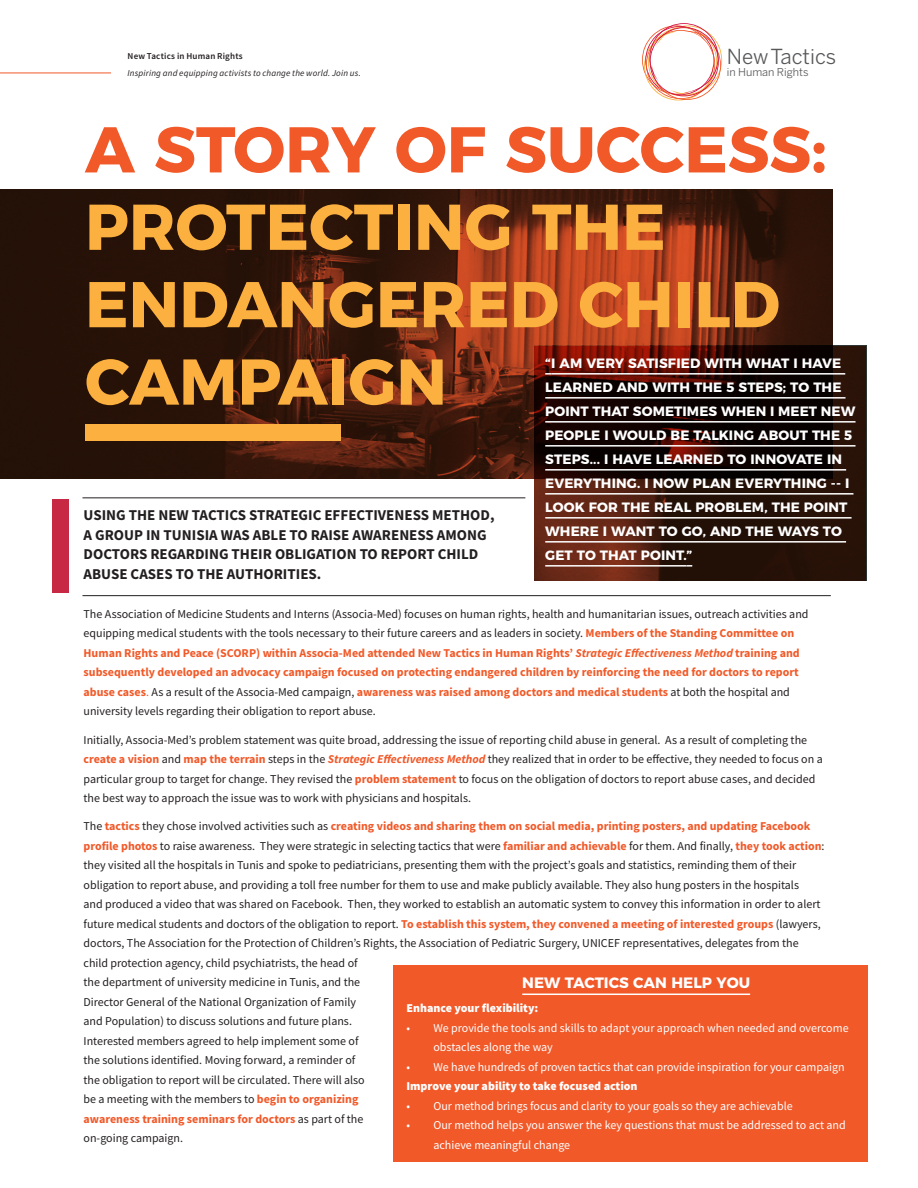
<style>
.page{position:relative;width:918px;height:1188px;background:#fff}
.page>*{position:absolute;margin:0;border:0;box-sizing:border-box;transform-origin:0 0}
.t1{font:700 64.5px/77.4px "Montserrat";color:#fbb03f}
.t2{font:700 64.5px "Montserrat";color:#f15929}
.t3{font:20.55px "Benton Sans";color:#57585a}
.t4{font:700 15px/19.5px "Source Sans Pro";color:#231f20}
.t5{font:700 15px "Montserrat";color:#fff}
.t6{font:700 13.5px/24px "Montserrat";letter-spacing:.005em;color:#fff}
.t7{font:12px/19.5px "Source Sans Pro";color:#231f20}
.t8{font:12px/19.5px "Source Sans Pro";color:#fff}
.t9{font:900 12px "Source Sans Pro";color:#fff}
.t10{font:10.8px "Benton Sans";color:#57585a}
.t11{font:italic 9px "Source Sans Pro";letter-spacing:.02em;color:#231f20}
.t12{font:600 9px "Source Sans Pro";letter-spacing:.02em;color:#231f20}
.s1{font-weight:700;color:#f15a29}
.s2{font-weight:700;font-style:italic;color:#f15a29}
.s3{color:#f15a29}
.s4{font-weight:700;color:#f15929}
.s5{font-weight:700;font-style:italic;color:#f15929}
</style>
<div class="page">
<svg style="left:0;top:189px;width:833px;height:289px;background:#4a1d0d"></svg>
<hr style="left:0;top:73px;width:111px;height:1px;background:#f15929">
<div style="left:393px;top:965px;width:474px;height:197px;background:#f15929"></div>
<hr style="left:522px;top:994px;width:228px;height:1px;background:#fff">
<svg style="left:642px;top:23px;width:80px;height:77px"></svg>
<div style="left:85px;top:425px;width:255px;height:16px;background:#fbb03f"></div>
<hr style="left:82px;top:497px;width:443px;height:1px;background:#231f20">
<div style="left:53px;top:499px;width:16px;height:94px;background:#c72944"></div>
<hr style="left:82px;top:595px;width:749px;height:1px;background:#231f20">
<svg style="left:534px;top:346px;width:332px;height:234px;background:#2c0e06"></svg>
<svg style="left:545px;top:373px;width:6px;height:2px"></svg>
<hr style="left:551px;top:373px;width:294px;height:2px;background:#fff">
<hr style="left:545px;top:397px;width:301px;height:2px;background:#fff">
<hr style="left:545px;top:421px;width:311px;height:2px;background:#fff">
<hr style="left:545px;top:445px;width:311px;height:2px;background:#fff">
<hr style="left:545px;top:469px;width:301px;height:2px;background:#fff">
<hr style="left:545px;top:493px;width:308px;height:2px;background:#fff">
<hr style="left:545px;top:517px;width:307px;height:2px;background:#fff">
<hr style="left:545px;top:541px;width:301px;height:2px;background:#fff">
<hr style="left:545px;top:565px;width:141px;height:2px;background:#fff">
<svg style="left:686px;top:565px;width:6px;height:2px"></svg>
<p class="t12" style="left:128px;top:50px;width:117px">New Tactics in Human Rights</p>
<p class="t11" style="left:128px;top:67px;width:235px">Inspiring and equipping activists to change the world. Join us.</p>
<h2 class="t3" style="left:727px;top:44px;width:111px">New Tactics</h2>
<p class="t10" style="left:727px;top:66px;width:83px">in Human Rights</p>
<h1 class="t2" style="left:85px;top:97px;width:743px">A STORY OF SUCCESS:</h1>
<h1 class="t1" style="left:85px;top:183px;width:696px">PROTECTING THE<br>ENDANGERED CHILD<br>CAMPAIGN</h1>
<p class="t6" style="left:545px;top:350px;width:312px">“I AM VERY SATISFIED WITH WHAT I HAVE LEARNED AND WITH THE 5 STEPS; TO THE POINT THAT SOMETIMES WHEN I MEET NEW PEOPLE I WOULD BE TALKING ABOUT THE 5<br>STEPS... I HAVE LEARNED TO INNOVATE IN EVERYTHING. I NOW PLAN EVERYTHING -- I LOOK FOR THE REAL PROBLEM, THE POINT WHERE I WANT TO GO, AND THE WAYS TO GET TO THAT POINT.”</p>
<p class="t4" style="left:84px;top:506px;width:412px">USING THE NEW TACTICS STRATEGIC EFFECTIVENESS METHOD, A GROUP IN TUNISIA WAS ABLE TO RAISE AWARENESS AMONG DOCTORS REGARDING THEIR OBLIGATION TO REPORT CHILD ABUSE CASES TO THE AUTHORITIES.</p>
<p class="t7" style="left:84px;top:604px;width:727px">The Association of Medicine Students and Interns (Associa-Med) focuses on human rights, health and humanitarian issues, outreach activities and equipping medical students with the tools necessary to their future careers and as leaders in society. <span class="s1">Members of the Standing Committee on Human Rights and Peace (SCORP) within Associa-Med attended New Tactics in Human Rights’</span> <span class="s2">Strategic Effectiveness Method</span> <span class="s1">training and subsequently developed an advocacy campaign focused on protecting endangered children by reinforcing the need for doctors to report abuse cases</span><span class="s3">.</span> As a result of the Associa-Med campaign, <span class="s1">awareness was raised among doctors and medical students</span> at both the hospital and university levels regarding their obligation to report abuse.</p>
<p class="t7" style="left:84px;top:730px;width:741px">Initially, Associa-Med’s problem statement was quite broad, addressing the issue of reporting child abuse in general. As a result of completing the <span class="s4">create a vision</span> and <span class="s4">map the terrain</span> steps in the <span class="s5">Strategic Effectiveness Method</span> they realized that in order to be effective, they needed to focus on a particular group to target for change. They revised the <span class="s4">problem statement</span> to focus on the obligation of doctors to report abuse cases, and decided the best way to approach the issue was to work with physicians and hospitals.</p>
<p class="t7" style="left:84px;top:816px;width:743px">The <span class="s4">tactics</span> they chose involved activities such as <span class="s4">creating videos and sharing them on social media, printing posters, and updating Facebook profile photos</span> to raise awareness. They were strategic in selecting tactics that were <span class="s4">familiar and achievable</span> for them. And finally, <span class="s4">they took action</span>: they visited all the hospitals in Tunis and spoke to pediatricians, presenting them with the project’s goals and statistics, reminding them of their obligation to report abuse, and providing a toll free number for them to use and make publicly available. They also hung posters in the hospitals<br>and produced a video that was shared on Facebook. Then, they worked to establish an automatic system to convey this information in order to alert future medical students and doctors of the obligation to report. <span class="s4">To establish this system, they convened a meeting of interested groups</span> (lawyers, doctors, The Association for the Protection of Children’s Rights, the Association of Pediatric Surgery, UNICEF representatives, delegates from the child protection agency, child psychiatrists, the head of<br>the department of university medicine in Tunis, and the<br>Director General of the National Organization of Family<br>and Population) to discuss solutions and future plans.<br>Interested members agreed to help implement some of<br>the solutions identified. Moving forward, a reminder of<br>the obligation to report will be circulated. There will also<br>be a meeting with the members to <span class="s4">begin to organizing<br>awareness training seminars for doctors</span> as part of the<br>on-going campaign.</p>
<p class="t5" style="left:522px;top:971px;width:229px">NEW TACTICS CAN HELP YOU</p>
<p class="t9" style="left:406px;top:1000px;width:134px">Enhance your flexibility:</p>
<p class="t8" style="left:433px;top:1018px;width:417px;text-indent:-27px">• We provide the tools and skills to adapt your approach when needed and overcome obstacles along the way</p>
<p class="t8" style="left:406px;top:1057px;width:440px">• We have hundreds of proven tactics that can provide inspiration for your campaign</p>
<p class="t9" style="left:406px;top:1078px;width:233px">Improve your ability to take focused action</p>
<p class="t8" style="left:406px;top:1096px;width:388px">• Our method brings focus and clarity to your goals so they are achievable</p>
<p class="t8" style="left:433px;top:1115px;width:414px;text-indent:-27px">• Our method helps you answer the key questions that must be addressed to act and achieve meaningful change</p>
</div>
